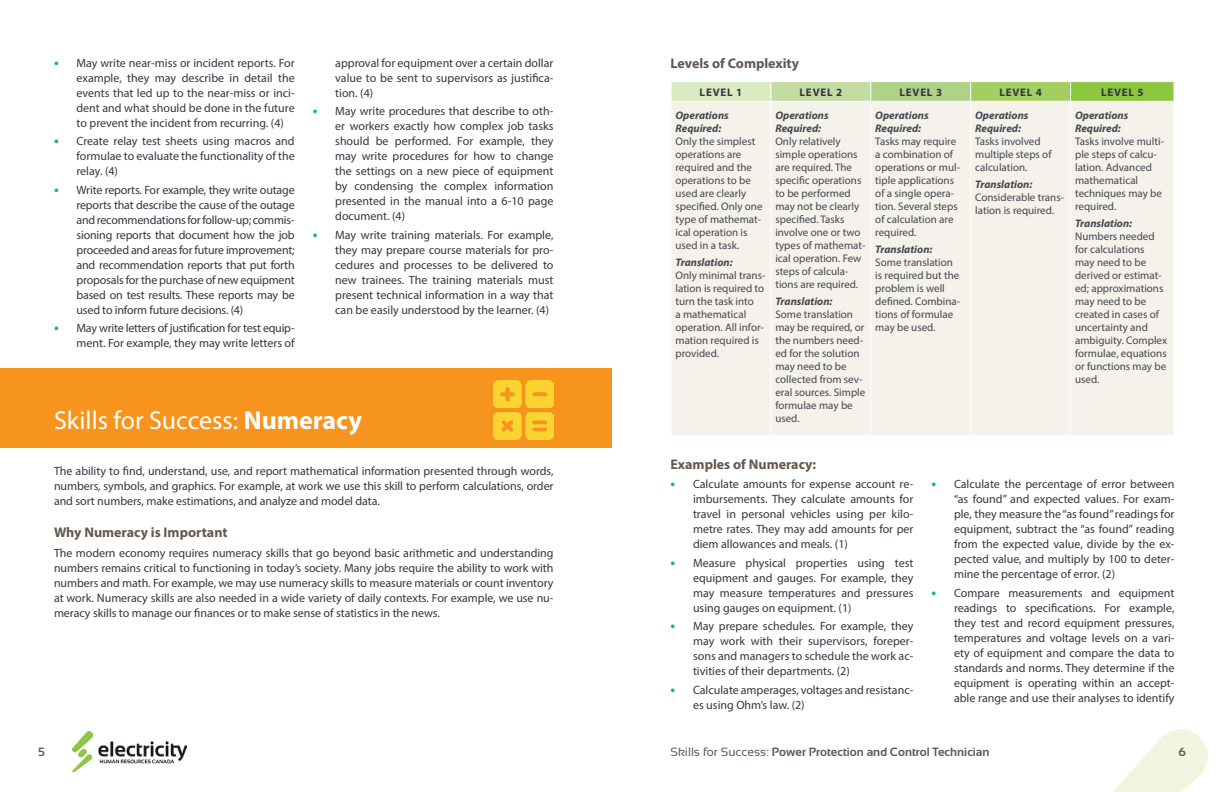
<style>
.page{position:relative;width:1224px;height:792px;background:#fff}
.page>*{position:absolute;margin:0;border:0;box-sizing:border-box;transform-origin:0 0}
.H2__Numeracy{font:26px "Myriad Pro";color:#fff}
.H3{font:700 14px "Myriad Pro";color:#635850}
.Body_-_Span_Columns{font:12px/15px "Myriad Pro";color:#343741;text-align:justify}
.Bullets{font:12px/15px "Myriad Pro";color:#343741;text-align:justify}
.Body_-_Span_Columns-2{font:12px/15px "Myriad Pro";letter-spacing:-.02em;color:#343741;text-align:right}
.t1{font:700 12px "Sansation";color:#635850}
.Table_-_Content{font:11px/13px "Myriad Pro";color:#434750}
.Table_-_Header_Row{font:700 11px "Myriad Pro";letter-spacing:.07em;color:#343741}
.s1{font-weight:700;font-size:14px;color:#0ab1b1}
.s2{font-weight:700}
.s3{font-weight:700;font-style:italic}
.s4{font-weight:400}
</style>
<div class="page">
<svg style="left:1113px;top:729px;width:95px;height:63px"></svg>
<div style="left:671px;top:82px;width:100px;height:19px;background:#daebc1"></div>
<div style="left:771px;top:82px;width:100px;height:19px;background:#c3dca3"></div>
<div style="left:871px;top:82px;width:100px;height:19px;background:#b0d288"></div>
<div style="left:971px;top:82px;width:100px;height:19px;background:#a3cf62"></div>
<div style="left:1071px;top:82px;width:103px;height:19px;background:#8dc63f"></div>
<div style="left:672px;top:102px;width:501px;height:333px;background:#f5f1eb"></div>
<svg style="left:671px;top:82px;width:1px;height:19px"></svg>
<svg style="left:770px;top:82px;width:1px;height:19px"></svg>
<svg style="left:870px;top:82px;width:1px;height:19px"></svg>
<svg style="left:970px;top:82px;width:1px;height:19px"></svg>
<svg style="left:1070px;top:82px;width:1px;height:19px"></svg>
<hr style="left:770px;top:102px;width:1px;height:333px;background:#fff">
<hr style="left:870px;top:102px;width:1px;height:333px;background:#fff">
<hr style="left:970px;top:102px;width:1px;height:333px;background:#fff">
<hr style="left:1070px;top:102px;width:1px;height:333px;background:#fff">
<div style="left:0;top:368px;width:612px;height:80px;background:#f7941e"></div>
<img style="left:494px;top:380px;width:60px;height:60px">
<img style="left:72px;top:732px;width:115px;height:40px">
<p class="Body_-_Span_Columns" style="left:76px;top:55px;width:220px;text-indent:-22px"><span class="s1">•</span> May write near-miss or incident reports. For example, they may describe in detail the events that led up to the near-miss or inci&shy;dent and what should be done in the future to prevent the incident from recurring. (4)</p>
<p class="Body_-_Span_Columns" style="left:76px;top:133px;width:220px;text-indent:-22px"><span class="s1">•</span> Create relay test sheets using macros and formulae to evaluate the functionality of the relay. (4)</p>
<p class="Body_-_Span_Columns" style="left:76px;top:182px;width:220px;text-indent:-22px"><span class="s1">•</span> Write reports. For example, they write outage reports that describe the cause of the outage and recommendations for follow-up; commis&shy;sioning reports that document how the job proceeded and areas for future improvement; and recommendation reports that put forth proposals for the purchase of new equipment based on test results. These reports may be used to inform future decisions. (4)</p>
<p class="Body_-_Span_Columns-2" style="left:54px;top:321px;width:242px"><span class="s1">•</span> May write letters of justification for test equip&shy;ment. For example, they may write letters of</p>
<p class="Bullets" style="left:335px;top:55px;width:220px">approval for equipment over a certain dollar value to be sent to supervisors as justifica&shy;tion. (4)</p>
<p class="Body_-_Span_Columns" style="left:335px;top:103px;width:220px;text-indent:-22px"><span class="s1">•</span> May write procedures that describe to oth&shy;er workers exactly how complex job tasks should be performed. For example, they may write procedures for how to change the settings on a new piece of equipment by condensing the complex information presented in the manual into a 6-10 page document. (4)</p>
<p class="Body_-_Span_Columns" style="left:335px;top:227px;width:220px;text-indent:-22px"><span class="s1">•</span> May write training materials. For example, they may prepare course materials for pro&shy;cedures and processes to be delivered to new trainees. The training materials must present technical information in a way that can be easily understood by the learner. (4)</p>
<p class="H2__Numeracy" style="left:54px;top:404px;width:310px">Skills for Success: <span class="s2">Numeracy</span></p>
<p class="Body_-_Span_Columns" style="left:54px;top:463px;width:501px">The ability to find, understand, use, and report mathematical information presented through words, numbers, symbols, and graphics. For example, at work we use this skill to perform calculations, order and sort numbers, make estimations, and analyze and model data.</p>
<h2 class="H3" style="left:54px;top:523px;width:175px">Why Numeracy is Important</h2>
<p class="Body_-_Span_Columns" style="left:54px;top:545px;width:501px">The modern economy requires numeracy skills that go beyond basic arithmetic and understanding numbers remains critical to functioning in today’s society. Many jobs require the ability to work with numbers and math. For example, we may use numeracy skills to measure materials or count inventory at work. Numeracy skills are also needed in a wide variety of daily contexts. For example, we use nu&shy;meracy skills to manage our finances or to make sense of statistics in the news.</p>
<p class="t1" style="left:38px;top:745px;width:8px">5</p>
<h2 class="H3" style="left:670px;top:54px;width:130px">Levels of Complexity</h2>
<p class="Table_-_Header_Row" style="left:700px;top:85px;width:44px">LEVEL 1</p>
<p class="Table_-_Header_Row" style="left:800px;top:85px;width:44px">LEVEL 2</p>
<p class="Table_-_Header_Row" style="left:899px;top:85px;width:44px">LEVEL 3</p>
<p class="Table_-_Header_Row" style="left:999px;top:85px;width:44px">LEVEL 4</p>
<p class="Table_-_Header_Row" style="left:1101px;top:85px;width:44px">LEVEL 5</p>
<p class="Table_-_Content" style="left:676px;top:108px;width:89px"><span class="s3">Operations<br>Required:<br></span>Only the simplest operations are required and the operations to be used are clearly specified. Only one type of mathemat&shy;ical operation is used in a task.</p>
<p class="Table_-_Content" style="left:676px;top:256px;width:91px"><span class="s3">Translation:<br></span>Only minimal trans&shy;lation is required to turn the task into<br>a mathematical operation. All infor&shy;mation required is provided.</p>
<p class="Table_-_Content" style="left:775px;top:108px;width:92px"><span class="s3">Operations<br>Required:<br></span>Only relatively simple operations are required. The specific operations to be performed may not be clearly specified. Tasks involve one or two types of mathemat&shy;ical operation. Few steps of calcula&shy;tions are required.</p>
<p class="Table_-_Content" style="left:775px;top:295px;width:91px"><span class="s3">Translation:<br></span>Some translation may be required, or the numbers need&shy;ed for the solution may need to be collected from sev&shy;eral sources. Simple formulae may be used.</p>
<p class="Table_-_Content" style="left:875px;top:108px;width:86px"><span class="s3">Operations<br>Required:<br></span>Tasks may require a combination of operations or mul&shy;tiple applications of a single opera&shy;tion. Several steps of calculation are required.</p>
<p class="Table_-_Content" style="left:875px;top:243px;width:86px"><span class="s3">Translation:<br></span>Some translation is required but the problem is well defined. Combina&shy;tions of formulae may be used.</p>
<p class="Table_-_Content" style="left:975px;top:108px;width:78px"><span class="s3">Operations<br>Required:<br></span>Tasks involved multiple steps of calculation.</p>
<p class="Table_-_Content" style="left:975px;top:178px;width:90px"><span class="s3">Translation:<br></span>Considerable trans&shy;lation is required.</p>
<p class="Table_-_Content" style="left:1075px;top:108px;width:91px"><span class="s3">Operations<br>Required:<br></span>Tasks involve multi&shy;ple steps of calcu&shy;lation. Advanced mathematical techniques may be required.</p>
<p class="Table_-_Content" style="left:1075px;top:217px;width:94px"><span class="s3">Translation:<br></span>Numbers needed for calculations<br>may need to be derived or estimat&shy;ed; approximations may need to be created in cases of uncertainty and ambiguity. Complex formulae, equations or functions may be used.</p>
<h2 class="H3" style="left:670px;top:455px;width:147px">Examples of Numeracy:</h2>
<p class="Body_-_Span_Columns" style="left:693px;top:476px;width:222px;text-indent:-22px"><span class="s1">•</span> Calculate amounts for expense account re&shy;imbursements. They calculate amounts for travel in personal vehicles using per kilo&shy;metre rates. They may add amounts for per diem allowances and meals. (1)</p>
<p class="Body_-_Span_Columns" style="left:693px;top:555px;width:222px;text-indent:-22px"><span class="s1">•</span> Measure physical properties using test equipment and gauges. For example, they may measure temperatures and pressures using gauges on equipment. (1)</p>
<p class="Body_-_Span_Columns" style="left:693px;top:619px;width:222px;text-indent:-22px"><span class="s1">•</span> May prepare schedules. For example, they may work with their supervisors, foreper&shy;sons and managers to schedule the work ac&shy;tivities of their departments. (2)</p>
<p class="Body_-_Span_Columns" style="left:693px;top:682px;width:222px;text-indent:-22px"><span class="s1">•</span> Calculate amperages, voltages and resistanc&shy;es using Ohm’s law. (2)</p>
<p class="Body_-_Span_Columns" style="left:954px;top:476px;width:222px;text-indent:-22px"><span class="s1">•</span> Calculate the percentage of error between “as found” and expected values. For exam&shy;ple, they measure the “as found” readings for equipment, subtract the “as found” reading from the expected value, divide by the ex&shy;pected value, and multiply by 100 to deter&shy;mine the percentage of error. (2)</p>
<p class="Body_-_Span_Columns" style="left:954px;top:585px;width:222px;text-indent:-22px"><span class="s1">•</span> Compare measurements and equipment readings to specifications. For example, they test and record equipment pressures, temperatures and voltage levels on a vari&shy;ety of equipment and compare the data to standards and norms. They determine if the equipment is operating within an accept&shy;able range and use their analyses to identify</p>
<p class="t1" style="left:670px;top:745px;width:321px"><span class="s4">Skills for Success:</span> Power Protection and Control Technician</p>
<p class="t1" style="left:1178px;top:745px;width:9px">6</p>
</div>
